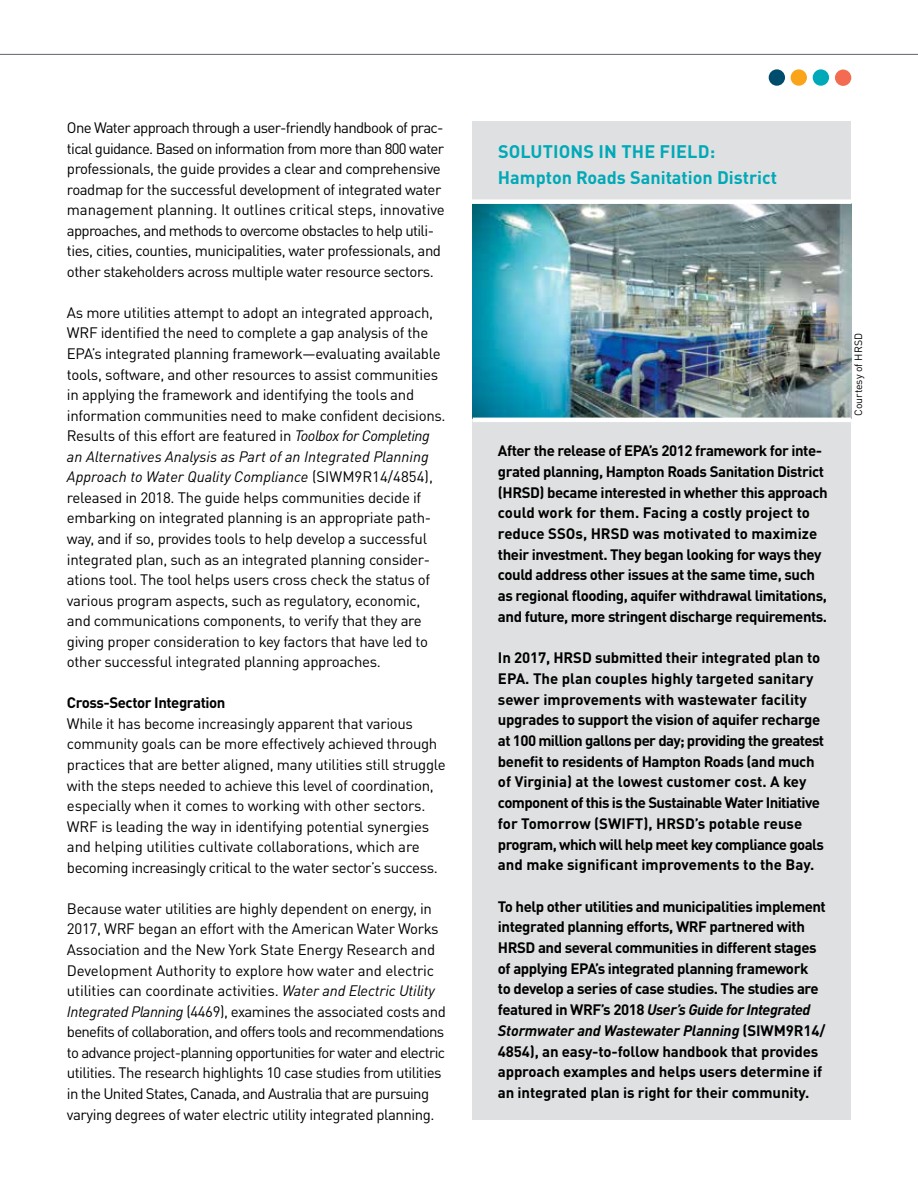
<style>
.page{position:relative;width:918px;height:1188px;background:#fff}
.page>*{position:absolute;margin:0;border:0;box-sizing:border-box;transform-origin:0 0}
.t1{font:700 18px/25.5px "DIN Pro";color:#00a9b7}
.t2{font:15px/20.5px "DIN Pro";letter-spacing:-.02em;color:#000}
.t3{font:700 15px/20.7px "DIN Pro";letter-spacing:-.03em;color:#000}
.t4{font:10.5px "DIN Pro";color:#000}
.s1{font-style:italic}
</style>
<div class="page">
<div style="left:473px;top:122px;width:378px;height:998px;background:#dfe0e1"></div>
<div style="left:769px;top:69px;width:16px;height:17px;background:#004c6c;border-radius:50%"></div>
<div style="left:791px;top:69px;width:16px;height:17px;background:#faa41a;border-radius:50%"></div>
<div style="left:835px;top:70px;width:16px;height:16px;background:#f36c52;border-radius:50%"></div>
<div style="left:813px;top:69px;width:16px;height:17px;background:#00a9b7;border-radius:50%"></div>
<img style="left:473px;top:204px;width:378px;height:214px">
<hr style="left:0;top:54px;width:918px;height:1px;background:#5f636a">
<hr style="left:473px;top:418px;width:378px;height:4px;background:#fff">
<div style="left:468px;top:199px;width:384px;height:5px;background:#fff"></div>
<p class="t2" style="left:67px;top:116px;width:379px">One Water approach through a user-friendly handbook of prac&shy;tical guidance. Based on information from more than 800 water professionals, the guide provides a clear and comprehensive roadmap for the successful development of integrated water management planning. It outlines critical steps, innovative approaches, and methods to overcome obstacles to help utili&shy;ties, cities, counties, municipalities, water professionals, and other stakeholders across multiple water resource sectors.</p>
<p class="t2" style="left:67px;top:301px;width:380px">As more utilities attempt to adopt an integrated approach, WRF identified the need to complete a gap analysis of the EPA’s integrated planning framework—evaluating available tools, software, and other resources to assist communities in applying the framework and identifying the tools and information communities need to make confident decisions.<br>Results of this effort are featured in <span class="s1">Toolbox for Completing an Alternatives Analysis as Part of an Integrated Planning Approach to Water Quality Compliance</span> (SIWM9R14/4854), released in 2018. The guide helps communities decide if embarking on integrated planning is an appropriate path&shy;way, and if so, provides tools to help develop a successful integrated plan, such as an integrated planning consider&shy;ations tool. The tool helps users cross check the status of various program aspects, such as regulatory, economic, and communications components, to verify that they are giving proper consideration to key factors that have led to other successful integrated planning approaches.</p>
<p class="t3" style="left:67px;top:691px;width:160px">Cross-Sector Integration</p>
<p class="t2" style="left:67px;top:712px;width:380px">While it has become increasingly apparent that various community goals can be more effectively achieved through practices that are better aligned, many utilities still struggle with the steps needed to achieve this level of coordination, especially when it comes to working with other sectors.<br>WRF is leading the way in identifying potential synergies and helping utilities cultivate collaborations, which are becoming increasingly critical to the water sector’s success.</p>
<p class="t2" style="left:67px;top:897px;width:380px">Because water utilities are highly dependent on energy, in 2017, WRF began an effort with the American Water Works Association and the New York State Energy Research and Development Authority to explore how water and electric utilities can coordinate activities. <span class="s1">Water and Electric Utility Integrated Planning</span> (4469), examines the associated costs and benefits of collaboration, and offers tools and recommendations to advance project-planning opportunities for water and electric utilities. The research highlights 10 case studies from utilities in the United States, Canada, and Australia that are pursuing varying degrees of water electric utility integrated planning.</p>
<p class="t1" style="left:498px;top:137px;width:281px">SOLUTIONS IN THE FIELD:<br>Hampton Roads Sanitation District</p>
<p class="t3" style="left:498px;top:439px;width:331px">After the release of EPA’s 2012 framework for inte&shy;grated planning, Hampton Roads Sanitation District (HRSD) became interested in whether this approach could work for them. Facing a costly project to reduce SSOs, HRSD was motivated to maximize their investment. They began looking for ways they could address other issues at the same time, such as regional flooding, aquifer withdrawal limitations, and future, more stringent discharge requirements.</p>
<p class="t3" style="left:498px;top:646px;width:328px">In 2017, HRSD submitted their integrated plan to EPA. The plan couples highly targeted sanitary sewer improvements with wastewater facility upgrades to support the vision of aquifer recharge at 100 million gallons per day; providing the greatest benefit to residents of Hampton Roads (and much of Virginia) at the lowest customer cost. A key component of this is the Sustainable Water Initiative for Tomorrow (SWIFT), HRSD’s potable reuse program, which will help meet key compliance goals and make significant improvements to the Bay.</p>
<p class="t3" style="left:498px;top:894px;width:329px">To help other utilities and municipalities implement integrated planning efforts, WRF partnered with HRSD and several communities in different stages of applying EPA’s integrated planning framework<br>to develop a series of case studies. The studies are featured in WRF’s 2018 <span class="s1">User’s Guide for Integrated Stormwater and Wastewater Planning</span> (SIWM9R14/ 4854), an easy-to-follow handbook that provides approach examples and helps users determine if an integrated plan is right for their community.</p>
<p class="t4" style="left:850px;top:416px;width:84px;rotate:-90deg">Courtesy of HRSD</p>
</div>
